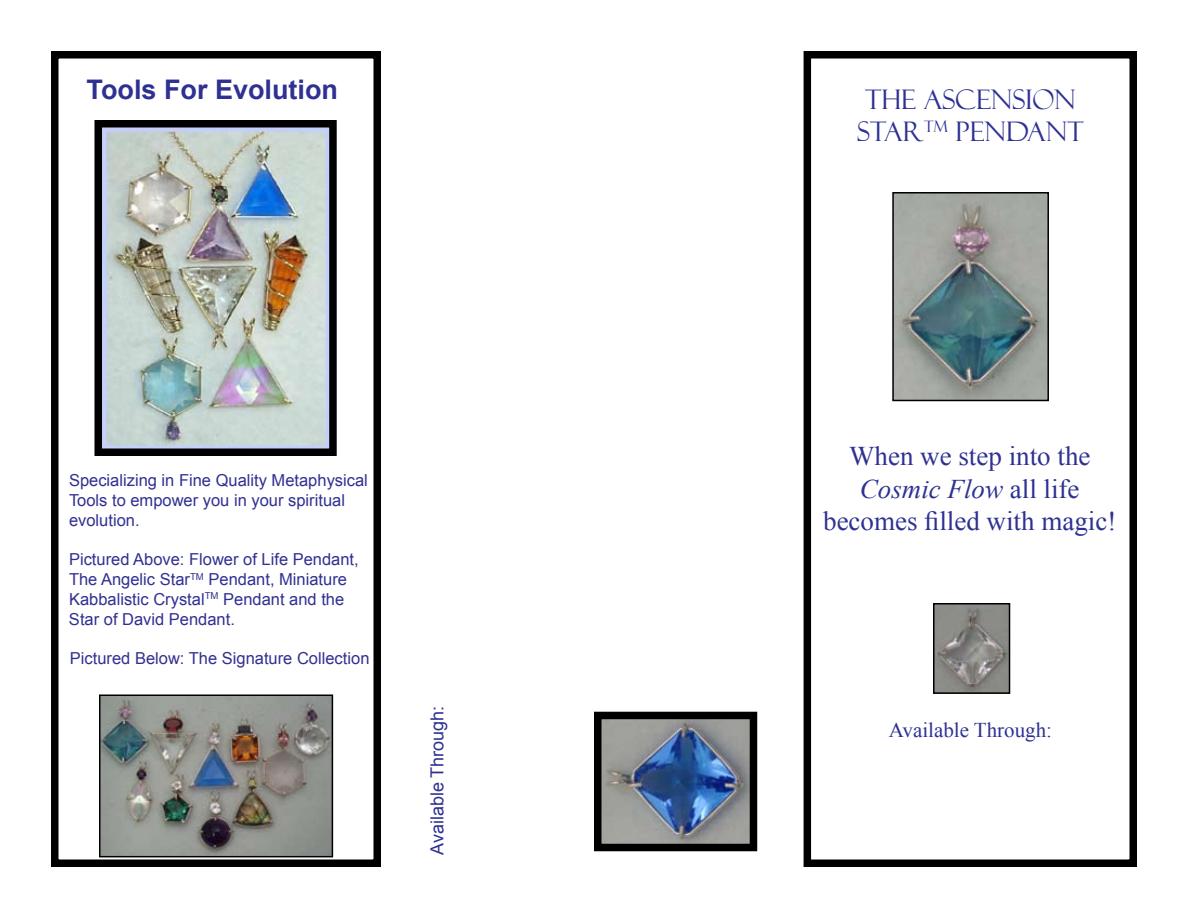
<style>
.page{position:relative;width:1188px;height:918px;background:#fff}
.page>*{position:absolute;margin:0;border:0;box-sizing:border-box;transform-origin:0 0}
.t1{font:27px/32.4px "Times New Roman";color:#2e3192;text-align:center}
.t2{font:27px/32.4px "Felix Titling";color:#2e3192}
.t3{font:700 27px "Arial";color:#2e3192}
.t4{font:21px "Times New Roman";color:#2e3192}
.t5{font:18px "Arial";color:#2e3192}
.t6{font:16.5px/19.8px "Arial";color:#313092}
.s1{font-style:italic}
</style>
<div class="page">
<img style="left:603px;top:721px;width:145px;height:121px">
<div style="left:594px;top:712px;width:163px;height:139px;border:8px solid #000"></div>
<div style="left:51px;top:51px;width:330px;height:816px;border:8px solid #000"></div>
<img style="left:103px;top:129px;width:225px;height:318px">
<div style="left:94px;top:120px;width:243px;height:336px;border:8px solid #000"></div>
<img style="left:102px;top:697px;width:228px;height:157px">
<div style="left:99px;top:694px;width:234px;height:163px;border:2px solid #000"></div>
<div style="left:804px;top:51px;width:333px;height:816px;border:8px solid #000"></div>
<img style="left:895px;top:195px;width:151px;height:203px">
<div style="left:892px;top:192px;width:157px;height:209px;border:2px solid #000"></div>
<img style="left:936px;top:606px;width:71px;height:85px">
<div style="left:933px;top:603px;width:77px;height:91px;border:2px solid #000"></div>
<h1 class="t3" style="left:87px;top:72px;width:253px">Tools For Evolution</h1>
<p class="t6" style="left:69px;top:470px;width:300px">Specializing in Fine Quality Metaphysical<br>Tools to empower you in your spiritual evolution.</p>
<p class="t6" style="left:69px;top:550px;width:291px">Pictured Above: Flower of Life Pendant, The Angelic Star<sup>TM</sup> Pendant, Miniature Kabbalistic Crystal<sup>TM</sup> Pendant and the Star of David Pendant.</p>
<p class="t6" style="left:70px;top:649px;width:301px">Pictured Below: The Signature Collection</p>
<p class="t5" style="left:425px;top:855px;width:151px;rotate:-90deg">Available Through:</p>
<h1 class="t2" style="left:857px;top:83px;width:228px">THE ASCENSION<br>STAR<sup>TM</sup> PENDANT</h1>
<h1 class="t1" style="left:823px;top:440px;width:295px">When we step into the<br><span class="s1">Cosmic Flow</span> all life becomes filled with magic!</h1>
<p class="t4" style="left:889px;top:716px;width:165px">Available Through:</p>
</div>
